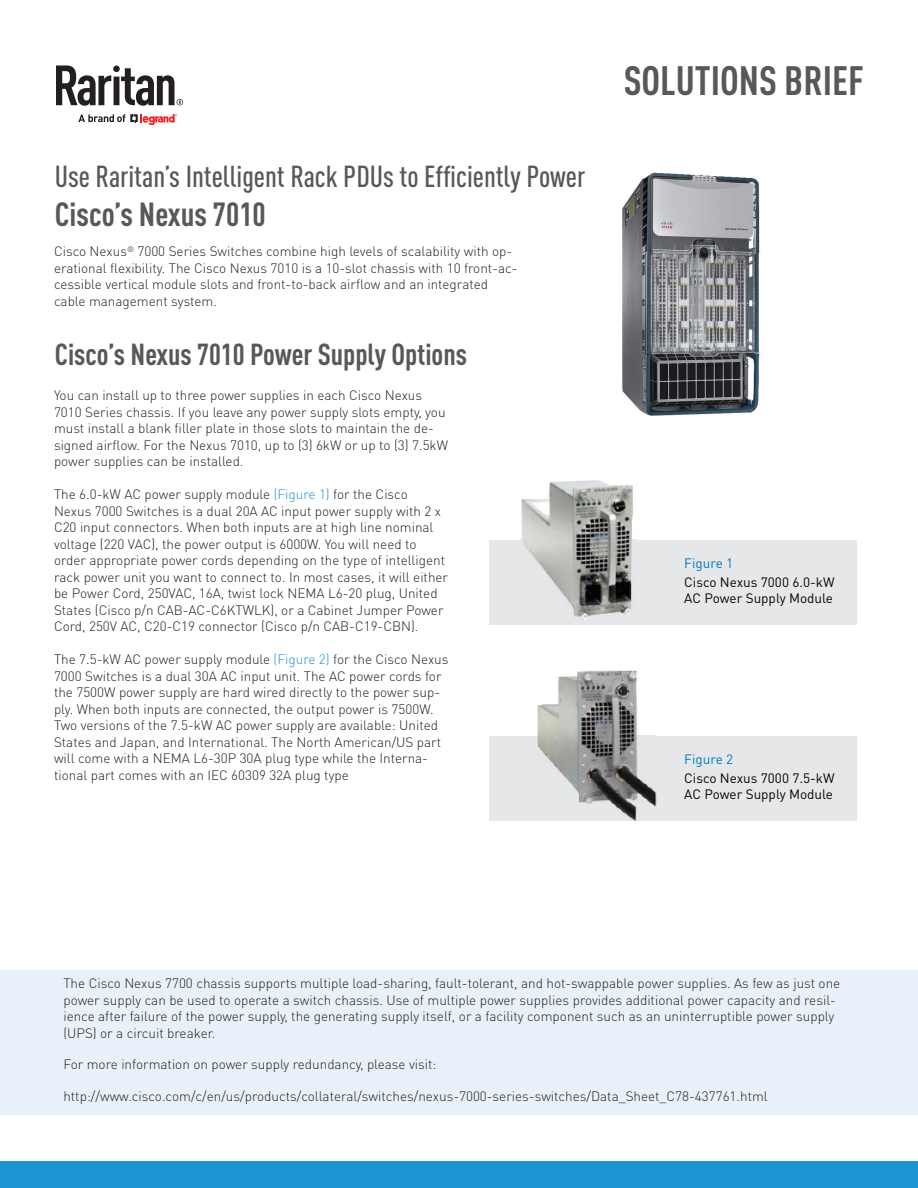
<style>
.page{position:relative;width:918px;height:1188px;background:#fff}
.page>*{position:absolute;margin:0;border:0;box-sizing:border-box;transform-origin:0 0}
.t1{font:700 condensed 40.5px "DIN Pro";color:#57585a}
.t2{font:700 condensed 33px "DIN Pro";color:#57585a}
.t3{font:500 condensed 30px "DIN Pro";color:#57585a}
.t4{font:700 condensed 30px "DIN Pro";color:#57585a}
.t5{font:300 13.5px/16.5px "DIN Pro";color:#231f20}
.t6{font:13.5px/15.6px "DIN Pro";color:#040503}
.t7{font:13.5px "DIN Pro";color:#007cbb}
.s1{color:#1c94d2}
</style>
<div class="page">
<svg style="left:78px;top:114px;width:99px;height:11px"></svg>
<svg style="left:56px;top:65px;width:127px;height:41px"></svg>
<div style="left:0;top:1161px;width:918px;height:27px;background:#1c94d2"></div>
<div style="left:0;top:970px;width:918px;height:145px;background:#e8f1f9"></div>
<img style="left:622px;top:172px;width:138px;height:244px">
<div style="left:489px;top:540px;width:367px;height:84px;background:#e6e7e9"></div>
<div style="left:489px;top:736px;width:367px;height:85px;background:#e6e7e9"></div>
<img style="left:521px;top:480px;width:114px;height:140px">
<img style="left:537px;top:670px;width:120px;height:66px">
<img style="left:537px;top:736px;width:120px;height:85px">
<h3 class="t3" style="left:55px;top:159px;width:532px">Use Raritan’s Intelligent Rack PDUs to Efficiently Power</h3>
<h2 class="t2" style="left:55px;top:195px;width:213px">Cisco’s Nexus 7010</h2>
<p class="t5" style="left:54px;top:243px;width:465px">Cisco Nexus<sup>®</sup> 7000 Series Switches combine high levels of scalability with op&shy;erational flexibility. The Cisco Nexus 7010 is a 10-slot chassis with 10 front-ac&shy;cessible vertical module slots and front-to-back airflow and an integrated cable management system.</p>
<h3 class="t4" style="left:55px;top:336px;width:414px">Cisco’s Nexus 7010 Power Supply Options</h3>
<p class="t5" style="left:54px;top:387px;width:396px">You can install up to three power supplies in each Cisco Nexus 7010 Series chassis. If you leave any power supply slots empty, you must install a blank filler plate in those slots to maintain the de&shy;signed airflow. For the Nexus 7010, up to (3) 6kW or up to (3) 7.5kW power supplies can be installed.</p>
<p class="t5" style="left:54px;top:486px;width:396px">The 6.0-kW AC power supply module <span class="s1">(Figure 1)</span> for the Cisco Nexus 7000 Switches is a dual 20A AC input power supply with 2 x C20 input connectors. When both inputs are at high line nominal voltage (220 VAC), the power output is 6000W. You will need to order appropriate power cords depending on the type of intelligent rack power unit you want to connect to. In most cases, it will either be Power Cord, 250VAC, 16A, twist lock NEMA L6-20 plug, United States (Cisco p/n CAB-AC-C6KTWLK), or a Cabinet Jumper Power Cord, 250V AC, C20-C19 connector (Cisco p/n CAB-C19-CBN).</p>
<p class="t5" style="left:54px;top:651px;width:396px">The 7.5-kW AC power supply module <span class="s1">(Figure 2)</span> for the Cisco Nexus 7000 Switches is a dual 30A AC input unit. The AC power cords for the 7500W power supply are hard wired directly to the power sup&shy;ply. When both inputs are connected, the output power is 7500W.<br>Two versions of the 7.5-kW AC power supply are available: United States and Japan, and International. The North American/US part will come with a NEMA L6-30P 30A plug type while the Interna&shy;tional part comes with an IEC 60309 32A plug type</p>
<h1 class="t1" style="left:624px;top:56px;width:242px">SOLUTIONS BRIEF</h1>
<p class="t7" style="left:684px;top:554px;width:50px">Figure 1</p>
<p class="t6" style="left:684px;top:574px;width:152px">Cisco Nexus 7000 6.0-kW<br>AC Power Supply Module</p>
<p class="t7" style="left:684px;top:750px;width:50px">Figure 2</p>
<p class="t6" style="left:684px;top:770px;width:152px">Cisco Nexus 7000 7.5-kW<br>AC Power Supply Module</p>
<p class="t5" style="left:63px;top:975px;width:778px">The Cisco Nexus 7700 chassis supports multiple load-sharing, fault-tolerant, and hot-swappable power supplies. As few as just one power supply can be used to operate a switch chassis. Use of multiple power supplies provides additional power capacity and resil&shy;ience after failure of the power supply, the generating supply itself, or a facility component such as an uninterruptible power supply (UPS) or a circuit breaker.</p>
<p class="t5" style="left:63px;top:1055px;width:375px">For more information on power supply redundancy, please visit:</p>
<p class="t5" style="left:63px;top:1088px;width:706px">http://www.cisco.com/c/en/us/products/collateral/switches/nexus-7000-series-switches/Data_Sheet_C78-437761.html</p>
</div>
